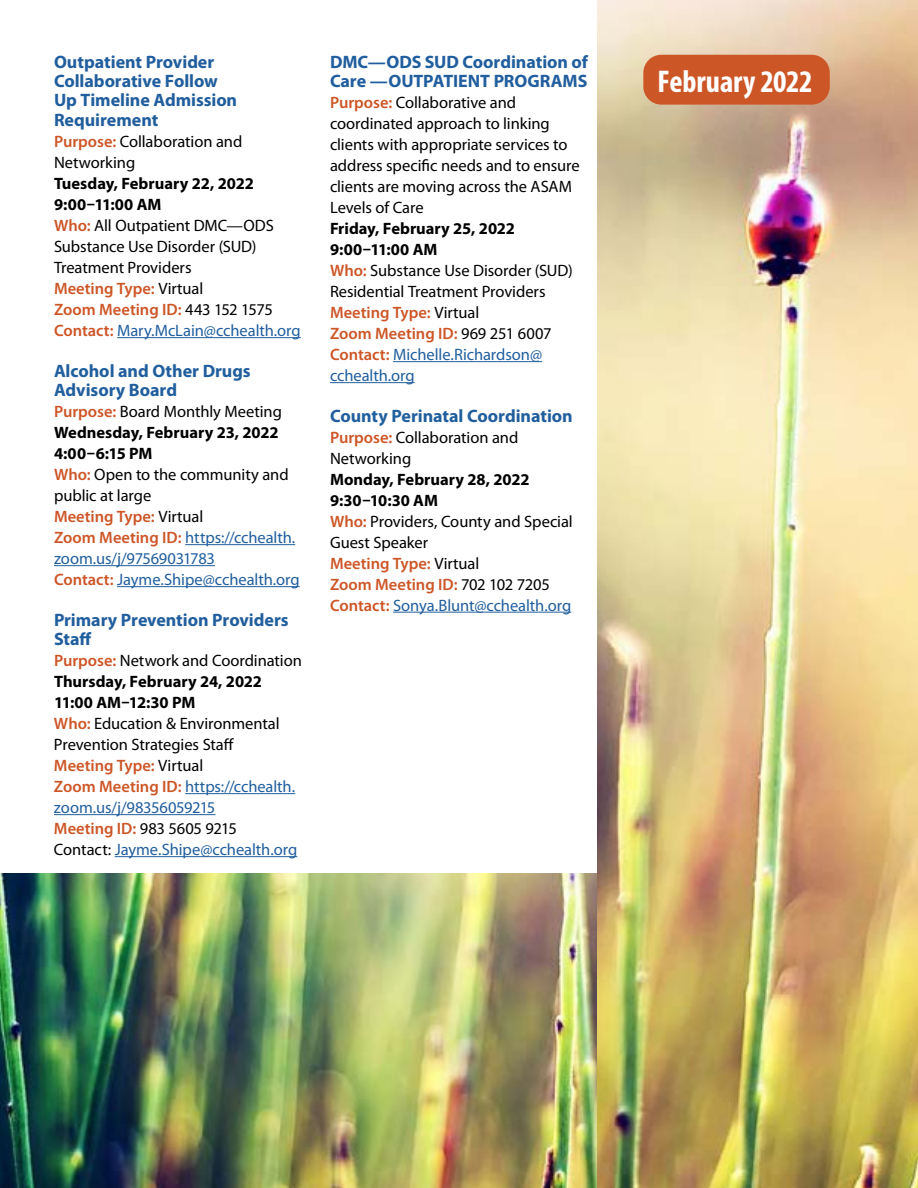
<style>
.page{position:relative;width:918px;height:1188px;background:#fff}
.page>*{position:absolute;margin:0;border:0;box-sizing:border-box;transform-origin:0 0}
.t1{font:700 condensed 31.5px "Myriad Pro";letter-spacing:-.005em;color:#fff}
.t2{font:700 18px/19.5px "Myriad Pro";letter-spacing:-.005em;color:#215e9e}
.t3{font:16.5px/21px "Myriad Pro";letter-spacing:-.005em;color:#000}
.t4{font:16.5px/21px "Myriad Pro";letter-spacing:-.005em;color:#215e9e}
.s1{font-weight:600;color:#cd5627}
.s2{font-weight:700}
.s3{color:#215e9e}
.s4{color:#000}
.s5{font-weight:700;color:#000}
</style>
<div class="page">
<img style="left:0;top:873px;width:597px;height:315px">
<hr style="left:117px;top:337px;width:184px;height:1px;background:#215e9e">
<hr style="left:185px;top:544px;width:110px;height:1px;background:#215e9e">
<hr style="left:54px;top:565px;width:161px;height:1px;background:#215e9e">
<hr style="left:117px;top:586px;width:183px;height:1px;background:#215e9e">
<hr style="left:185px;top:793px;width:110px;height:1px;background:#215e9e">
<hr style="left:54px;top:814px;width:161px;height:1px;background:#215e9e">
<hr style="left:115px;top:856px;width:182px;height:1px;background:#215e9e">
<hr style="left:393px;top:361px;width:149px;height:1px;background:#215e9e">
<hr style="left:330px;top:382px;width:85px;height:1px;background:#215e9e">
<hr style="left:393px;top:612px;width:178px;height:1px;background:#215e9e">
<img style="left:597px;top:0;width:321px;height:1188px">
<div style="left:643px;top:55px;width:187px;height:50px;background:#cd5627;border-radius:18px"></div>
<p class="t2" style="left:54px;top:51px;width:185px">Outpatient Provider<br>Collaborative Follow<br>Up Timeline Admission<br>Requirement</p>
<p class="t3" style="left:54px;top:131px;width:190px"><span class="s1">Purpose:</span> Collaboration and<br>Networking</p>
<p class="t3" style="left:54px;top:173px;width:248px"><span class="s2">Tuesday, February 22, 2022<br>9:00–11:00 AM<br></span><span class="s1">Who:</span> All Outpatient DMC—ODS<br>Substance Use Disorder (SUD)<br>Treatment Providers<br><span class="s1">Meeting Type:</span> Virtual<br><span class="s1">Zoom Meeting ID:</span> 443 152 1575<br><span class="s1">Contact:</span> <span class="s3">Mary.McLain@cchealth.org</span></p>
<p class="t2" style="left:54px;top:360px;width:198px">Alcohol and Other Drugs<br>Advisory Board</p>
<p class="t4" style="left:54px;top:401px;width:247px"><span class="s1">Purpose:</span> <span class="s4">Board Monthly Meeting<br></span><span class="s5">Wednesday, February 23, 2022<br>4:00–6:15 PM<br></span><span class="s1">Who:</span> <span class="s4">Open to the community and public at large<br></span><span class="s1">Meeting Type:</span> <span class="s4">Virtual<br></span><span class="s1">Zoom Meeting ID:</span> https://cchealth. zoom.us/j/97569031783<br><span class="s1">Contact:</span> Jayme.Shipe@cchealth.org</p>
<p class="t2" style="left:54px;top:609px;width:236px">Primary Prevention Providers<br>Staff</p>
<p class="t3" style="left:54px;top:650px;width:249px"><span class="s1">Purpose:</span> Network and Coordination<br><span class="s2">Thursday, February 24, 2022<br>11:00 AM–12:30 PM<br></span><span class="s1">Who:</span> Education &amp; Environmental<br>Prevention Strategies Staff<br><span class="s1">Meeting Type:</span> Virtual<br><span class="s1">Zoom Meeting ID:</span> <span class="s3">https://cchealth. zoom.us/j/98356059215<br></span><span class="s1">Meeting ID:</span> 983 5605 9215<br>Contact: <span class="s3">Jayme.Shipe@cchealth.org</span></p>
<p class="t2" style="left:330px;top:51px;width:260px">DMC—ODS SUD Coordination of<br>Care —OUTPATIENT PROGRAMS</p>
<p class="t3" style="left:330px;top:92px;width:251px"><span class="s1">Purpose:</span> Collaborative and coordinated approach to linking clients with appropriate services to address specific needs and to ensure clients are moving across the ASAM<br>Levels of Care</p>
<p class="t3" style="left:330px;top:218px;width:244px"><span class="s2">Friday, February 25, 2022<br>9:00–11:00 AM<br></span><span class="s1">Who:</span> Substance Use Disorder (SUD)<br>Residential Treatment Providers<br><span class="s1">Meeting Type:</span> Virtual<br><span class="s1">Zoom Meeting ID:</span> 969 251 6007<br><span class="s1">Contact:</span> <span class="s3">Michelle.Richardson@ cchealth.org</span></p>
<p class="t2" style="left:330px;top:405px;width:244px">County Perinatal Coordination</p>
<p class="t3" style="left:330px;top:426px;width:190px"><span class="s1">Purpose:</span> Collaboration and<br>Networking</p>
<p class="t3" style="left:330px;top:468px;width:244px"><span class="s2">Monday, February 28, 2022<br>9:30–10:30 AM<br></span><span class="s1">Who:</span> Providers, County and Special<br>Guest Speaker<br><span class="s1">Meeting Type:</span> Virtual<br><span class="s1">Zoom Meeting ID:</span> 702 102 7205<br><span class="s1">Contact:</span> <span class="s3">Sonya.Blunt@cchealth.org</span></p>
<h1 class="t1" style="left:658px;top:62px;width:156px">February 2022</h1>
</div>
